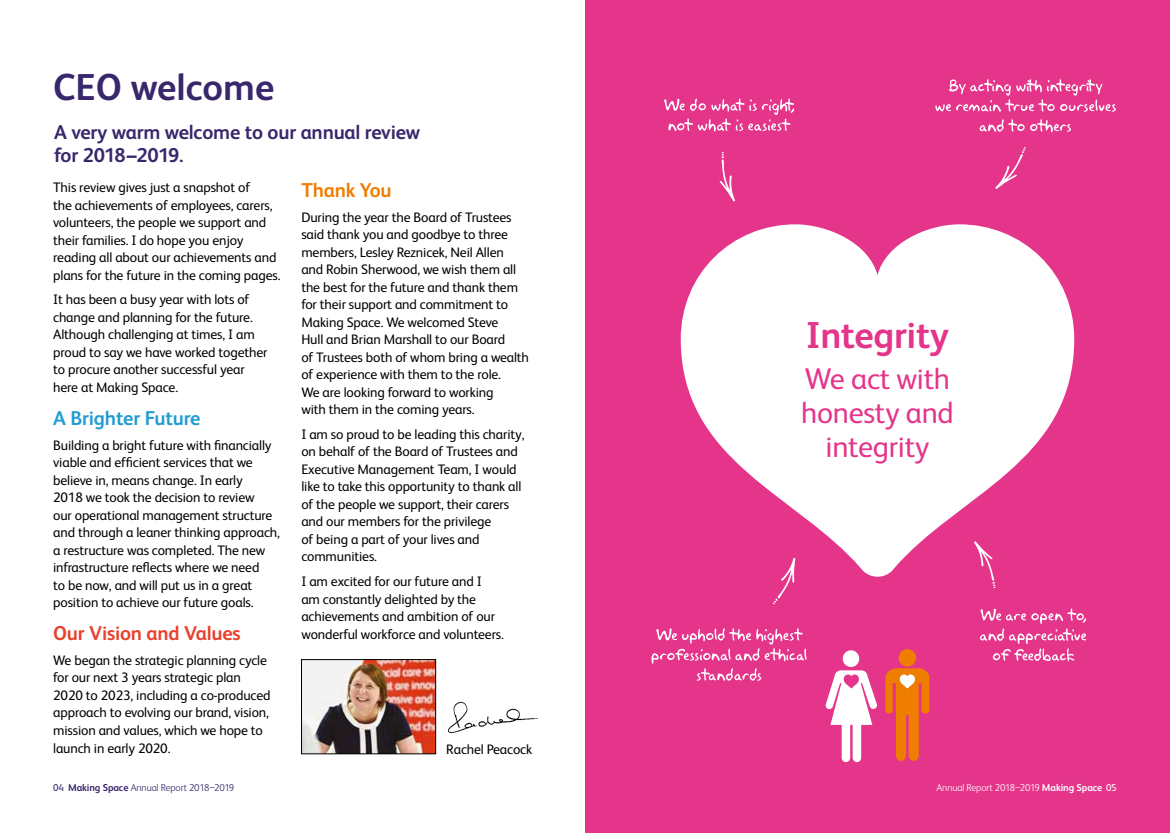
<style>
.page{position:relative;width:1170px;height:833px;background:#fff}
.page>*{position:absolute;margin:0;border:0;box-sizing:border-box;transform-origin:0 0}
.t1{font:700 37.5px "FS Albert";color:#39276c}
.t2{font:700 37.5px "FS Albert";letter-spacing:-.01em;color:#e4358b}
.t3{font:30px/33.8px "FS Albert";letter-spacing:-.01em;color:#e4358b;text-align:center}
.t4{font:700 20px/22.5px "FS Albert";letter-spacing:-.01em;color:#39276c}
.t5{font:700 20px "FS Albert";letter-spacing:-.01em;color:#e8412c}
.t6{font:700 20px "FS Albert";letter-spacing:-.01em;color:#229cd2}
.t7{font:700 20px "FS Albert";letter-spacing:-.01em;color:#ef7d00}
.t8{font:13.75px/17.5px "FS Albert";letter-spacing:-.01em;color:#000}
.t9{font:300 10px "FS Albert";letter-spacing:-.01em;color:#39276c}
.t10{font:300 10px "FS Albert";letter-spacing:-.01em;color:#fff}
.s1{font-weight:400}
.s2{font-weight:700}
</style>
<div class="page">
<div style="left:585px;top:0;width:584px;height:833px;background:#e4358b"></div>
<svg style="left:680px;top:224px;width:394px;height:353px;fill:#fff"></svg>
<svg style="left:995px;top:147px;width:30px;height:42px"></svg>
<svg style="left:979px;top:119px;width:91px;height:13px"></svg>
<svg style="left:935px;top:79px;width:180px;height:33px"></svg>
<svg style="left:664px;top:99px;width:130px;height:33px"></svg>
<svg style="left:719px;top:152px;width:16px;height:50px"></svg>
<svg style="left:980px;top:608px;width:106px;height:53px"></svg>
<svg style="left:651px;top:628px;width:155px;height:53px"></svg>
<svg style="left:772px;top:557px;width:23px;height:47px"></svg>
<svg style="left:973px;top:541px;width:22px;height:47px"></svg>
<div style="left:842px;top:650px;width:17px;height:17px;background:#fff;border-radius:50%"></div>
<div style="left:898px;top:649px;width:18px;height:17px;background:#ef7d00;border-radius:50%"></div>
<svg style="left:885px;top:668px;width:44px;height:93px"></svg>
<svg style="left:825px;top:670px;width:52px;height:92px"></svg>
<img style="left:448px;top:701px;width:91px;height:32px">
<img style="left:303px;top:661px;width:131px;height:91px">
<div style="left:301px;top:659px;width:135px;height:95px;border:1px solid #000"></div>
<h1 class="t1" style="left:53px;top:61px;width:223px">CEO welcome</h1>
<h3 class="t4" style="left:54px;top:121px;width:368px">A very warm welcome to our annual review for 2018–2019.</h3>
<p class="t8" style="left:53px;top:178px;width:229px">This review gives just a snapshot of<br>the achievements of employees, carers, volunteers, the people we support and their families. I do hope you enjoy reading all about our achievements and plans for the future in the coming pages.</p>
<p class="t8" style="left:53px;top:290px;width:216px">It has been a busy year with lots of change and planning for the future.<br>Although challenging at times, I am proud to say we have worked together to procure another successful year here at Making Space.</p>
<h3 class="t6" style="left:53px;top:404px;width:149px">A Brighter Future</h3>
<p class="t8" style="left:53px;top:435px;width:228px">Building a bright future with financially viable and efficient services that we believe in, means change. In early<br>2018 we took the decision to review<br>our operational management structure and through a leaner thinking approach, a restructure was completed. The new infrastructure reflects where we need<br>to be now, and will put us in a great position to achieve our future goals.</p>
<h3 class="t5" style="left:53px;top:620px;width:189px">Our Vision and Values</h3>
<p class="t8" style="left:53px;top:651px;width:219px">We began the strategic planning cycle for our next 3 years strategic plan 2020 to 2023, including a co-produced approach to evolving our brand, vision, mission and values, which we hope to launch in early 2020.</p>
<h3 class="t7" style="left:301px;top:177px;width:92px">Thank You</h3>
<p class="t8" style="left:301px;top:207px;width:229px">During the year the Board of Trustees said thank you and goodbye to three members, Lesley Reznicek, Neil Allen and Robin Sherwood, we wish them all the best for the future and thank them for their support and commitment to Making Space. We welcomed Steve<br>Hull and Brian Marshall to our Board<br>of Trustees both of whom bring a wealth of experience with them to the role.<br>We are looking forward to working<br>with them in the coming years.</p>
<p class="t8" style="left:301px;top:425px;width:224px">I am so proud to be leading this charity, on behalf of the Board of Trustees and Executive Management Team, I would like to take this opportunity to thank all of the people we support, their carers and our members for the privilege<br>of being a part of your lives and communities.</p>
<p class="t8" style="left:301px;top:572px;width:204px">I am excited for our future and I am constantly delighted by the achievements and ambition of our wonderful workforce and volunteers.</p>
<p class="t8" style="left:446px;top:739px;width:87px">Rachel Peacock</p>
<h1 class="t2" style="left:805px;top:309px;width:145px">Integrity</h1>
<h2 class="t3" style="left:801px;top:361px;width:154px">We act with honesty and integrity</h2>
<p class="t9" style="left:53px;top:781px;width:182px"><span class="s1">04</span> <span class="s2">Making Space</span> Annual Report 2018–2019</p>
<p class="t10" style="left:936px;top:781px;width:182px">Annual Report 2018–2019 <span class="s2">Making Space</span> <span class="s1">05</span></p>
</div>
